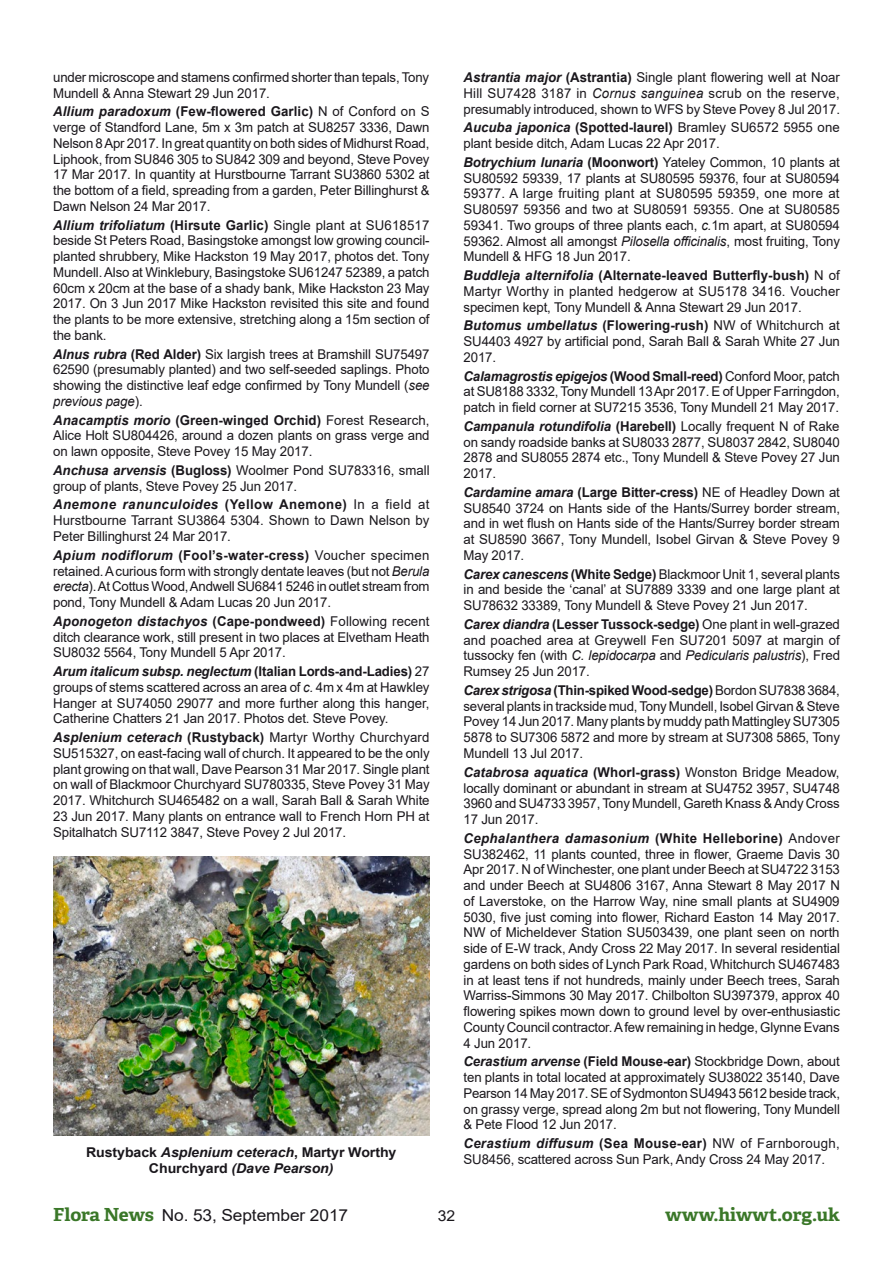
<style>
.page{position:relative;width:893px;height:1263px;background:#fff}
.page>*{position:absolute;margin:0;border:0;box-sizing:border-box;transform-origin:0 0}
.t1{font:700 18px "Adelle";letter-spacing:-.005em;color:#3a7728;scale:1.05 1}
.t2{font:16.5px "Arial";letter-spacing:-.005em;color:#1a171c;scale:1.05 1}
.t3{font:15px "Arial";color:#1a171c;scale:1.05 1}
.t4{font:13.5px/15.8px "Arial";letter-spacing:-.01em;color:#1a171c;text-align:justify}
.t5{font:700 13.5px/16.5px "Arial";letter-spacing:-.005em;color:#1a171c;text-align:center;scale:1.05 1}
.s1{font-weight:700;font-style:italic}
.s2{font-weight:700}
.s3{font-style:italic}
.s4{font-family:"Adelle";font-weight:700;font-size:18px;color:#3a7728}
</style>
<div class="page">
<img style="left:53px;top:856px;width:376px;height:279px">
<p class="t4" style="left:53px;top:69px;width:378px">under microscope and stamens confirmed shorter than tepals, Tony<br>Mundell &amp; Anna Stewart 29 Jun 2017.</p>
<p class="t4" style="left:53px;top:104px;width:378px"><span class="s1">Allium paradoxum</span> <span class="s2">(Few-flowered Garlic)</span> N of Conford on S verge of Standford Lane, 5m x 3m patch at SU8257 3336, Dawn Nelson 8 Apr 2017. In great quantity on both sides of Midhurst Road, Liphook, from SU846 305 to SU842 309 and beyond, Steve Povey 17 Mar 2017. In quantity at Hurstbourne Tarrant SU3860 5302 at the bottom of a field, spreading from a garden, Peter Billinghurst &amp; Dawn Nelson 24 Mar 2017.</p>
<p class="t4" style="left:53px;top:217px;width:378px"><span class="s1">Allium trifoliatum</span> <span class="s2">(Hirsute Garlic)</span> Single plant at SU618517 beside St Peters Road, Basingstoke amongst low growing council&shy;planted shrubbery, Mike Hackston 19 May 2017, photos det. Tony Mundell. Also at Winklebury, Basingstoke SU61247 52389, a patch 60cm x 20cm at the base of a shady bank, Mike Hackston 23 May 2017. On 3 Jun 2017 Mike Hackston revisited this site and found the plants to be more extensive, stretching along a 15m section of the bank.</p>
<p class="t4" style="left:53px;top:346px;width:378px"><span class="s1">Alnus rubra</span> <span class="s2">(Red Alder)</span> Six largish trees at Bramshill SU75497<br>62590 (presumably planted) and two self-seeded saplings. Photo showing the distinctive leaf edge confirmed by Tony Mundell (<span class="s3">see previous page</span>).</p>
<p class="t4" style="left:53px;top:412px;width:378px"><span class="s1">Anacamptis morio</span> <span class="s2">(Green-winged Orchid)</span> Forest Research, Alice Holt SU804426, around a dozen plants on grass verge and on lawn opposite, Steve Povey 15 May 2017.</p>
<p class="t4" style="left:53px;top:462px;width:378px"><span class="s1">Anchusa arvensis</span> <span class="s2">(Bugloss)</span> Woolmer Pond SU783316, small group of plants, Steve Povey 25 Jun 2017.</p>
<p class="t4" style="left:53px;top:497px;width:378px"><span class="s1">Anemone ranunculoides</span> <span class="s2">(Yellow Anemone)</span> In a field at Hurstbourne Tarrant SU3864 5304. Shown to Dawn Nelson by Peter Billinghurst 24 Mar 2017.</p>
<p class="t4" style="left:53px;top:547px;width:378px"><span class="s1">Apium nodiflorum</span> <span class="s2">(Fool’s-water-cress)</span> Voucher specimen retained. A curious form with strongly dentate leaves (but not <span class="s3">Berula erecta</span>). At Cottus Wood, Andwell SU6841 5246 in outlet stream from pond, Tony Mundell &amp; Adam Lucas 20 Jun 2017.</p>
<p class="t4" style="left:53px;top:613px;width:378px"><span class="s1">Aponogeton distachyos</span> <span class="s2">(Cape-pondweed)</span> Following recent ditch clearance work, still present in two places at Elvetham Heath SU8032 5564, Tony Mundell 5 Apr 2017.</p>
<p class="t4" style="left:53px;top:663px;width:378px"><span class="s1">Arum italicum subsp. neglectum</span> <span class="s2">(Italian Lords-and-Ladies)</span> 27 groups of stems scattered across an area of <span class="s3">c.</span> 4m x 4m at Hawkley Hanger at SU74050 29077 and more further along this hanger, Catherine Chatters 21 Jan 2017. Photos det. Steve Povey.</p>
<p class="t4" style="left:53px;top:729px;width:378px"><span class="s1">Asplenium ceterach</span> <span class="s2">(Rustyback)</span> Martyr Worthy Churchyard SU515327, on east-facing wall of church. It appeared to be the only plant growing on that wall, Dave Pearson 31 Mar 2017. Single plant on wall of Blackmoor Churchyard SU780335, Steve Povey 31 May 2017. Whitchurch SU465482 on a wall, Sarah Ball &amp; Sarah White 23 Jun 2017. Many plants on entrance wall to French Horn PH at Spitalhatch SU7112 3847, Steve Povey 2 Jul 2017.</p>
<p class="t5" style="left:86px;top:1144px;width:297px">Rustyback <span class="s3">Asplenium ceterach</span>, Martyr Worthy<br>Churchyard <span class="s3">(Dave Pearson)</span></p>
<p class="t4" style="left:463px;top:69px;width:378px"><span class="s1">Astrantia major</span> <span class="s2">(Astrantia)</span> Single plant flowering well at Noar Hill SU7428 3187 in <span class="s3">Cornus sanguinea</span> scrub on the reserve, presumably introduced, shown to WFS by Steve Povey 8 Jul 2017.</p>
<p class="t4" style="left:463px;top:120px;width:378px"><span class="s1">Aucuba japonica</span> <span class="s2">(Spotted-laurel)</span> Bramley SU6572 5955 one plant beside ditch, Adam Lucas 22 Apr 2017.</p>
<p class="t4" style="left:463px;top:154px;width:378px"><span class="s1">Botrychium lunaria</span> <span class="s2">(Moonwort)</span> Yateley Common, 10 plants at SU80592 59339, 17 plants at SU80595 59376, four at SU80594<br>59377. A large fruiting plant at SU80595 59359, one more at SU80597 59356 and two at SU80591 59355. One at SU80585<br>59341. Two groups of three plants each, <span class="s3">c.</span>1m apart, at SU80594<br>59362. Almost all amongst <span class="s3">Pilosella officinalis</span>, most fruiting, Tony Mundell &amp; HFG 18 Jun 2017.</p>
<p class="t4" style="left:463px;top:267px;width:378px"><span class="s1">Buddleja alternifolia</span> <span class="s2">(Alternate-leaved Butterfly-bush)</span> N of Martyr Worthy in planted hedgerow at SU5178 3416. Voucher specimen kept, Tony Mundell &amp; Anna Stewart 29 Jun 2017.</p>
<p class="t4" style="left:463px;top:318px;width:378px"><span class="s1">Butomus umbellatus</span> <span class="s2">(Flowering-rush)</span> NW of Whitchurch at SU4403 4927 by artificial pond, Sarah Ball &amp; Sarah White 27 Jun 2017.</p>
<p class="t4" style="left:463px;top:368px;width:378px"><span class="s1">Calamagrostis epigejos</span> <span class="s2">(Wood Small-reed)</span> Conford Moor, patch at SU8188 3332, Tony Mundell 13 Apr 2017. E of Upper Farringdon, patch in field corner at SU7215 3536, Tony Mundell 21 May 2017.</p>
<p class="t4" style="left:463px;top:418px;width:378px"><span class="s1">Campanula rotundifolia</span> <span class="s2">(Harebell)</span> Locally frequent N of Rake on sandy roadside banks at SU8033 2877, SU8037 2842, SU8040<br>2878 and SU8055 2874 etc., Tony Mundell &amp; Steve Povey 27 Jun 2017.</p>
<p class="t4" style="left:463px;top:484px;width:378px"><span class="s1">Cardamine amara</span> <span class="s2">(Large Bitter-cress)</span> NE of Headley Down at SU8540 3724 on Hants side of the Hants/Surrey border stream, and in wet flush on Hants side of the Hants/Surrey border stream at SU8590 3667, Tony Mundell, Isobel Girvan &amp; Steve Povey 9<br>May 2017.</p>
<p class="t4" style="left:463px;top:566px;width:378px"><span class="s1">Carex canescens</span> <span class="s2">(White Sedge)</span> Blackmoor Unit 1, several plants in and beside the ‘canal’ at SU7889 3339 and one large plant at SU78632 33389, Tony Mundell &amp; Steve Povey 21 Jun 2017.</p>
<p class="t4" style="left:463px;top:616px;width:378px"><span class="s1">Carex diandra</span> <span class="s2">(Lesser Tussock-sedge)</span> One plant in well-grazed and poached area at Greywell Fen SU7201 5097 at margin of tussocky fen (with <span class="s3">C. lepidocarpa</span> and <span class="s3">Pedicularis palustris</span>), Fred Rumsey 25 Jun 2017.</p>
<p class="t4" style="left:463px;top:682px;width:378px"><span class="s1">Carex strigosa</span> <span class="s2">(Thin-spiked Wood-sedge)</span> Bordon SU7838 3684, several plants in trackside mud, Tony Mundell, Isobel Girvan &amp; Steve Povey 14 Jun 2017. Many plants by muddy path Mattingley SU7305<br>5878 to SU7306 5872 and more by stream at SU7308 5865, Tony Mundell 13 Jul 2017.</p>
<p class="t4" style="left:463px;top:764px;width:378px"><span class="s1">Catabrosa aquatica</span> <span class="s2">(Whorl-grass)</span> Wonston Bridge Meadow, locally dominant or abundant in stream at SU4752 3957, SU4748<br>3960 and SU4733 3957, Tony Mundell, Gareth Knass &amp; Andy Cross 17 Jun 2017.</p>
<p class="t4" style="left:463px;top:830px;width:378px"><span class="s1">Cephalanthera damasonium</span> <span class="s2">(White Helleborine)</span> Andover SU382462, 11 plants counted, three in flower, Graeme Davis 30<br>Apr 2017. N of Winchester, one plant under Beech at SU4722 3153 and under Beech at SU4806 3167, Anna Stewart 8 May 2017 N of Laverstoke, on the Harrow Way, nine small plants at SU4909<br>5030, five just coming into flower, Richard Easton 14 May 2017.<br>NW of Micheldever Station SU503439, one plant seen on north side of E-W track, Andy Cross 22 May 2017. In several residential gardens on both sides of Lynch Park Road, Whitchurch SU467483 in at least tens if not hundreds, mainly under Beech trees, Sarah Warriss-Simmons 30 May 2017. Chilbolton SU397379, approx 40 flowering spikes mown down to ground level by over-enthusiastic County Council contractor. A few remaining in hedge, Glynne Evans 4 Jun 2017.</p>
<p class="t4" style="left:463px;top:1054px;width:378px"><span class="s1">Cerastium arvense</span> <span class="s2">(Field Mouse-ear)</span> Stockbridge Down, about ten plants in total located at approximately SU38022 35140, Dave Pearson 14 May 2017. SE of Sydmonton SU4943 5612 beside track, on grassy verge, spread along 2m but not flowering, Tony Mundell &amp; Pete Flood 12 Jun 2017.</p>
<p class="t4" style="left:463px;top:1135px;width:378px"><span class="s1">Cerastium diffusum</span> <span class="s2">(Sea Mouse-ear)</span> NW of Farnborough,<br>SU8456, scattered across Sun Park, Andy Cross 24 May 2017.</p>
<p class="t2" style="left:53px;top:1204px;width:282px"><span class="s4">Flora News</span> No. 53, September 2017</p>
<p class="t3" style="left:438px;top:1206px;width:18px">32</p>
<h1 class="t1" style="left:665px;top:1202px;width:168px">www.hiwwt.org.uk</h1>
</div>
